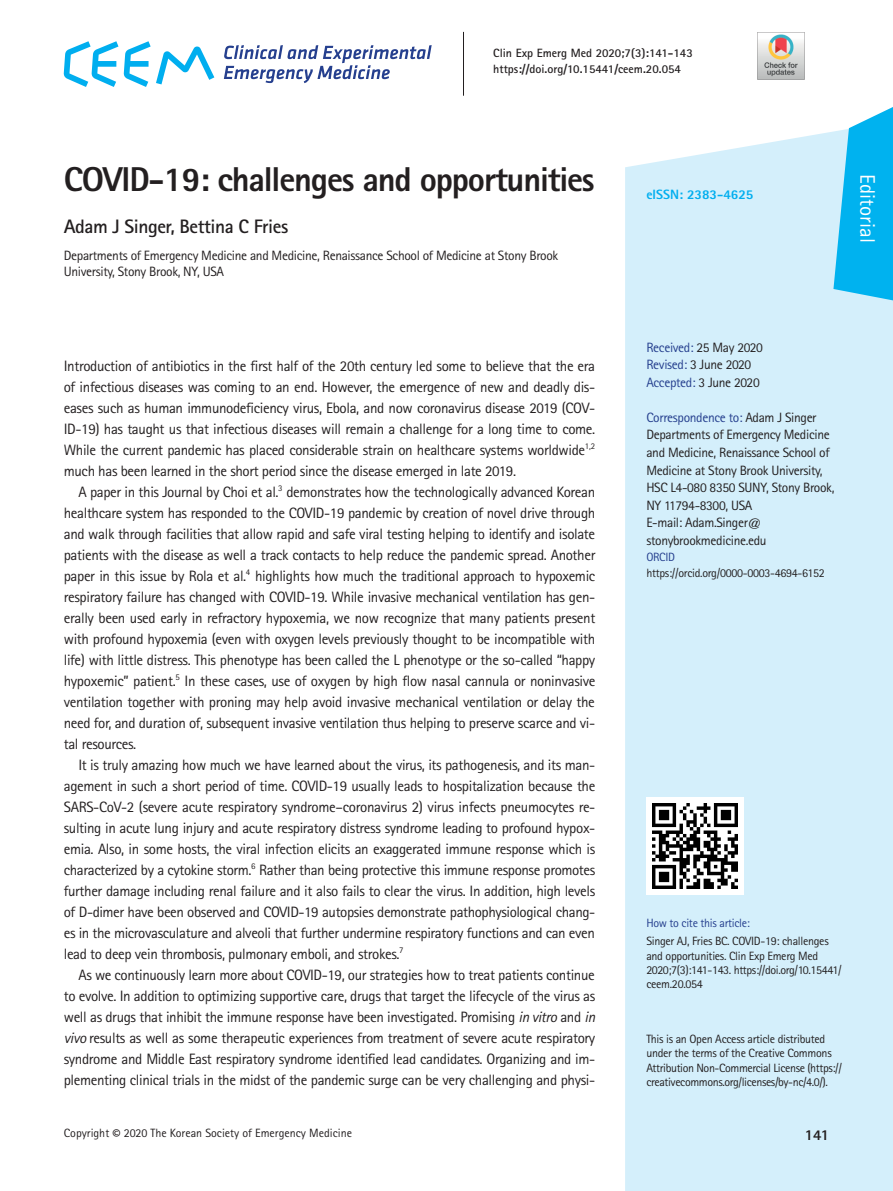
<style>
.page{position:relative;width:893px;height:1191px;background:#fff}
.page>*{position:absolute;margin:0;border:0;box-sizing:border-box;transform-origin:0 0}
.제목{font:800 34.5px "Rotis Sans Serif Std";letter-spacing:-.035em;color:#231f20}
.t1{font:21px "Rotis Sans Serif Std";color:#fff}
.저자{font:700 19.5px "Rotis Sans Serif Std";letter-spacing:-.025em;color:#231f20}
.본문{font:15px/21px "Rotis Sans Serif Std";letter-spacing:-.025em;color:#231f20;text-align:justify}
.t2{font:800 15px "Rotis Sans Serif Std";color:#231f20}
.교신저자{font:13.5px/17.5px "Rotis Sans Serif Std";letter-spacing:-.025em;color:#231f20}
.소속{font:13.5px/16.2px "Rotis Sans Serif Std";letter-spacing:-.025em;color:#231f20}
.교신저자-2{font:13.5px "Rotis Sans Serif Std";letter-spacing:-.025em;color:#253f8e}
.t3{font:800 13.5px "Rotis Sans Serif Std";color:#00aeef}
.인용주소본문{font:12px/14.4px "Rotis Sans Serif Std";letter-spacing:-.025em;color:#231f20}
.잡지볼륨{font:700 12px "Rotis Sans Serif Std";color:#231f20}
.인용주소본문-2{font:12px "Rotis Sans Serif Std";color:#231f20}
.교신저자-3{font:12px "Rotis Sans Serif Std";letter-spacing:-.025em;color:#231f20}
.인용주소볼드{font:12px "Rotis Sans Serif Std";letter-spacing:-.025em;color:#253f8e}
.교신저자-4{font:12px "Rotis Sans Serif Std";letter-spacing:-.025em;color:#253f8e}
.s1{font-style:italic}
.s2{color:#231f20}
.s3{color:#253f8e}
.s4{font-family:"Myriad Pro";font-weight:700}
</style>
<div class="page">
<div style="left:625px;top:131px;width:268px;height:1060px;background:#d4effb"></div>
<svg style="left:833px;top:107px;width:60px;height:193px;background:#31c0f1"></svg>
<svg style="left:64px;top:41px;width:54px;height:46px"></svg>
<svg style="left:124px;top:41px;width:90px;height:46px"></svg>
<svg style="left:224px;top:45px;width:208px;height:38px"></svg>
<hr style="left:463px;top:32px;width:1px;height:64px;background:#231f20">
<div style="left:646px;top:797px;width:98px;height:98px;background:#fff"></div>
<img style="left:653px;top:803px;width:85px;height:85px">
<img style="left:758px;top:32px;width:46px;height:47px">
<p class="잡지볼륨" style="left:493px;top:45px;width:201px">Clin Exp Emerg Med 2020;7(3):141-143</p>
<p class="잡지볼륨" style="left:493px;top:62px;width:189px">https://doi.org/10.15441/ceem.20.054</p>
<p class="제목" style="left:64px;top:157px;width:532px">COVID-19: challenges and opportunities</p>
<p class="저자" style="left:64px;top:214px;width:226px">Adam J Singer, Bettina C Fries</p>
<p class="소속" style="left:64px;top:247px;width:496px">Departments of Emergency Medicine and Medicine, Renaissance School of Medicine at Stony Brook<br>University, Stony Brook, NY, USA</p>
<p class="t3" style="left:646px;top:185px;width:109px">eISSN: 2383-4625</p>
<p class="t1" style="left:880px;top:174px;width:70px;rotate:90deg">Editorial</p>
<p class="본문" style="left:64px;top:355px;width:533px">Introduction of antibiotics in the first half of the 20th century led some to believe that the era of infectious diseases was coming to an end. However, the emergence of new and deadly dis&shy;eases such as human immunodeficiency virus, Ebola, and now coronavirus disease 2019 (COV-ID-19) has taught us that infectious diseases will remain a challenge for a long time to come.<br>While the current pandemic has placed considerable strain on healthcare systems worldwide<sup>1,2 </sup>much has been learned in the short period since the disease emerged in late 2019.</p>
<p class="본문" style="left:64px;top:481px;width:533px;text-indent:15px">A paper in this Journal by Choi et al.<sup>3</sup> demonstrates how the technologically advanced Korean healthcare system has responded to the COVID-19 pandemic by creation of novel drive through and walk through facilities that allow rapid and safe viral testing helping to identify and isolate patients with the disease as well a track contacts to help reduce the pandemic spread. Another paper in this issue by Rola et al.<sup>4</sup> highlights how much the traditional approach to hypoxemic respiratory failure has changed with COVID-19. While invasive mechanical ventilation has gen&shy;erally been used early in refractory hypoxemia, we now recognize that many patients present with profound hypoxemia (even with oxygen levels previously thought to be incompatible with life) with little distress. This phenotype has been called the L phenotype or the so-called “happy hypoxemic” patient.<sup>5</sup> In these cases, use of oxygen by high flow nasal cannula or noninvasive ventilation together with proning may help avoid invasive mechanical ventilation or delay the need for, and duration of, subsequent invasive ventilation thus helping to preserve scarce and vi&shy;tal resources.</p>
<p class="본문" style="left:64px;top:754px;width:533px;text-indent:15px">It is truly amazing how much we have learned about the virus, its pathogenesis, and its man&shy;agement in such a short period of time. COVID-19 usually leads to hospitalization because the SARS-CoV-2 (severe acute respiratory syndrome–coronavirus 2) virus infects pneumocytes re&shy;sulting in acute lung injury and acute respiratory distress syndrome leading to profound hypox&shy;emia. Also, in some hosts, the viral infection elicits an exaggerated immune response which is characterized by a cytokine storm.<sup>6</sup> Rather than being protective this immune response promotes further damage including renal failure and it also fails to clear the virus. In addition, high levels of D-dimer have been observed and COVID-19 autopsies demonstrate pathophysiological chang&shy;es in the microvasculature and alveoli that further undermine respiratory functions and can even lead to deep vein thrombosis, pulmonary emboli, and strokes.<sup>7</sup></p>
<p class="본문" style="left:64px;top:964px;width:533px;text-indent:15px">As we continuously learn more about COVID-19, our strategies how to treat patients continue to evolve. In addition to optimizing supportive care, drugs that target the lifecycle of the virus as well as drugs that inhibit the immune response have been investigated. Promising <span class="s1">in vitro</span> and <span class="s1">in vivo</span> results as well as some therapeutic experiences from treatment of severe acute respiratory syndrome and Middle East respiratory syndrome identified lead candidates. Organizing and im&shy;plementing clinical trials in the midst of the pandemic surge can be very challenging and physi-</p>
<p class="교신저자-2" style="left:646px;top:339px;width:118px">Received: <span class="s2">25 May 2020</span></p>
<p class="교신저자" style="left:646px;top:356px;width:107px"><span class="s3">Revised:</span> 3 June 2020</p>
<p class="교신저자-2" style="left:646px;top:374px;width:115px">Accepted: <span class="s2">3 June 2020</span></p>
<p class="교신저자-2" style="left:646px;top:409px;width:172px">Correspondence to: <span class="s2">Adam J Singer</span></p>
<p class="교신저자" style="left:646px;top:426px;width:190px">Departments of Emergency Medicine and Medicine, Renaissance School of<br>Medicine at Stony Brook University,<br>HSC L4-080 8350 SUNY, Stony Brook,<br>NY 11794-8300, USA</p>
<p class="교신저자" style="left:646px;top:514px;width:122px">E-mail: Adam.Singer@ stonybrookmedicine.edu</p>
<p class="교신저자-4" style="left:646px;top:550px;width:30px">ORCID</p>
<p class="교신저자-3" style="left:646px;top:565px;width:180px">https://orcid.org/0000-0003-4694-6152</p>
<p class="인용주소볼드" style="left:646px;top:915px;width:105px">How to cite this article:</p>
<p class="인용주소본문" style="left:646px;top:934px;width:197px">Singer AJ, Fries BC. COVID-19: challenges and opportunities. Clin Exp Emerg Med 2020;7(3):141-143. https://doi.org/10.15441/ ceem.20.054</p>
<p class="인용주소본문" style="left:646px;top:1031px;width:197px">This is an Open Access article distributed under the terms of the Creative Commons Attribution Non-Commercial License (https:// creativecommons.org/licenses/by-nc/4.0/).</p>
<p class="인용주소본문-2" style="left:64px;top:1126px;width:290px">Copyright <span class="s4">©</span> 2020 The Korean Society of Emergency Medicine</p>
<p class="t2" style="left:805px;top:1125px;width:26px">141</p>
</div>
